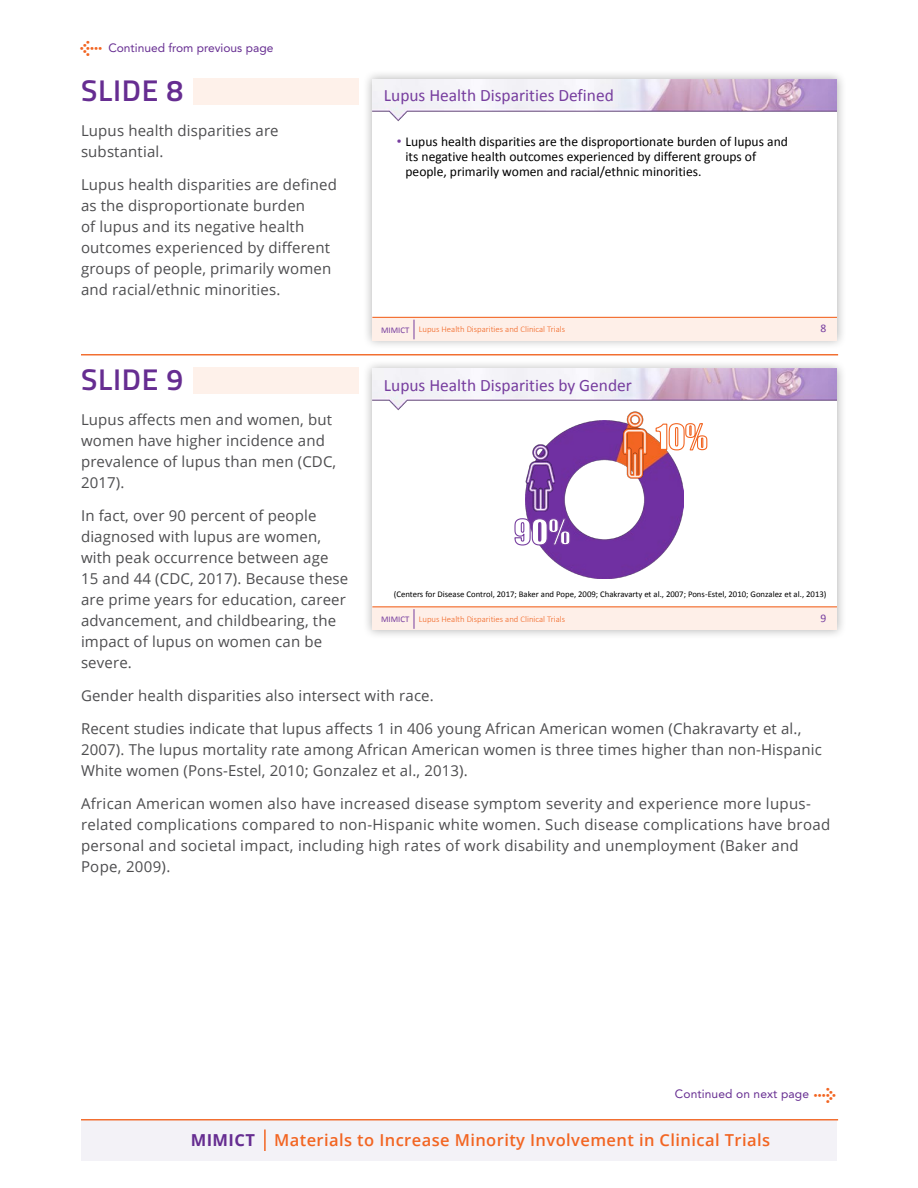
<style>
.page{position:relative;width:918px;height:1188px;background:#fff}
.page>*{position:absolute;margin:0;border:0;box-sizing:border-box;transform-origin:0 0}
.t1{font:600 30px "Titillium";letter-spacing:.025em;color:#662d91}
.t2{font:30px "Click Bits Arrows 1";color:#f26522}
.t3{font:17.4px "Calibri";color:#773e9f}
.t4{font:600 16.5px "Open Sans";letter-spacing:.025em;color:#f26522}
.t5{font:15px/21px "Open Sans";letter-spacing:.01em;color:#4d4d4f}
.t6{font:13.5px/14.7px "Calibri";color:#000}
.t7{font:12px "Avenir LT Std";color:#662d91}
.t8{font:11.55px "Calibri";color:#773e9f}
.t9{font:8.7px "Calibri";color:#000}
.t10{font:300 8.7px "Calibri";color:#f26522}
.t11{font:8.7px "Calibri";color:#773e9f}
.s1{font-family:"Arial";color:#773e9f}
.s2{font-weight:700;color:#662d91}
</style>
<div class="page">
<div style="left:81px;top:1120px;width:756px;height:41px;background:#f3f2f7"></div>
<hr style="left:264px;top:1130px;width:2px;height:21px;background:#f26522">
<div style="left:363px;top:69px;width:484px;height:281px;background:#000;opacity:.3"></div>
<div style="left:372px;top:79px;width:465px;height:261px;background:#fff"></div>
<div style="left:372px;top:318px;width:465px;height:22px;background:#feefe8"></div>
<img style="left:372px;top:79px;width:465px;height:43px">
<svg style="left:414px;top:320px;width:1px;height:19px"></svg>
<hr style="left:372px;top:317px;width:465px;height:1px;background:#f26522">
<div style="left:363px;top:359px;width:484px;height:281px;background:#000;opacity:.3"></div>
<div style="left:372px;top:369px;width:465px;height:261px;background:#fff"></div>
<div style="left:372px;top:607px;width:465px;height:23px;background:#feefe8"></div>
<img style="left:372px;top:369px;width:465px;height:42px">
<svg style="left:414px;top:609px;width:1px;height:20px"></svg>
<hr style="left:372px;top:606px;width:465px;height:1px;background:#f26522">
<img style="left:526px;top:420px;width:158px;height:158px">
<svg style="left:514px;top:517px;width:57px;height:29px"></svg>
<svg style="left:655px;top:422px;width:53px;height:29px"></svg>
<img style="left:526px;top:444px;width:30px;height:67px">
<img style="left:622px;top:411px;width:26px;height:67px">
<hr style="left:81px;top:354px;width:757px;height:2px;background:#f26522">
<hr style="left:81px;top:1119px;width:757px;height:1px;background:#f26522">
<div style="left:194px;top:78px;width:165px;height:27px;background:#fef0e9"></div>
<div style="left:194px;top:368px;width:165px;height:26px;background:#fef0e9"></div>
<p class="t7" style="left:108px;top:41px;width:166px">Continued from previous page</p>
<h1 class="t1" style="left:81px;top:67px;width:104px">SLIDE 8</h1>
<p class="t5" style="left:81px;top:120px;width:199px">Lupus health disparities are substantial.</p>
<p class="t5" style="left:81px;top:174px;width:257px">Lupus health disparities are defined as the disproportionate burden<br>of lupus and its negative health outcomes experienced by different groups of people, primarily women and racial/ethnic minorities.</p>
<h1 class="t1" style="left:81px;top:357px;width:104px">SLIDE 9</h1>
<p class="t3" style="left:384px;top:84px;width:232px">Lupus Health Disparities Defined</p>
<p class="t6" style="left:406px;top:135px;width:384px;text-indent:-9px"><span class="s1">•</span> Lupus health disparities are the disproportionate burden of lupus and its negative health outcomes experienced by different groups of people, primarily women and racial/ethnic minorities.</p>
<p class="t11" style="left:381px;top:324px;width:30px">MIMICT</p>
<p class="t10" style="left:419px;top:324px;width:148px">Lupus Health Disparities and Clinical Trials</p>
<p class="t8" style="left:821px;top:321px;width:7px">8</p>
<p class="t3" style="left:384px;top:374px;width:250px">Lupus Health Disparities by Gender</p>
<p class="t5" style="left:81px;top:409px;width:257px">Lupus affects men and women, but women have higher incidence and prevalence of lupus than men (CDC,<br>2017).</p>
<p class="t5" style="left:81px;top:505px;width:269px">In fact, over 90 percent of people diagnosed with lupus are women, with peak occurrence between age<br>15 and 44 (CDC, 2017). Because these are prime years for education, career advancement, and childbearing, the impact of lupus on women can be severe.</p>
<p class="t5" style="left:81px;top:685px;width:354px">Gender health disparities also intersect with race.</p>
<p class="t5" style="left:81px;top:718px;width:742px">Recent studies indicate that lupus affects 1 in 406 young African American women (Chakravarty et al.,<br>2007). The lupus mortality rate among African American women is three times higher than non-Hispanic<br>White women (Pons-Estel, 2010; Gonzalez et al., 2013).</p>
<p class="t5" style="left:81px;top:793px;width:751px">African American women also have increased disease symptom severity and experience more lupus&shy;related complications compared to non-Hispanic white women. Such disease complications have broad personal and societal impact, including high rates of work disability and unemployment (Baker and Pope, 2009).</p>
<p class="t9" style="left:394px;top:589px;width:434px">(Centers for Disease Control, 2017; Baker and Pope, 2009; Chakravarty et al., 2007; Pons-Estel, 2010; Gonzalez et al., 2013)</p>
<p class="t10" style="left:419px;top:614px;width:148px">Lupus Health Disparities and Clinical Trials</p>
<p class="t8" style="left:821px;top:611px;width:7px">9</p>
<p class="t11" style="left:381px;top:614px;width:30px">MIMICT</p>
<p class="t7" style="left:675px;top:1087px;width:136px">Continued on next page</p>
<h1 class="t2" style="left:813px;top:1083px;width:26px">1</h1>
<p class="t4" style="left:191px;top:1128px;width:581px"><span class="s2">MIMICT</span> Materials to Increase Minority Involvement in Clinical Trials</p>
</div>
